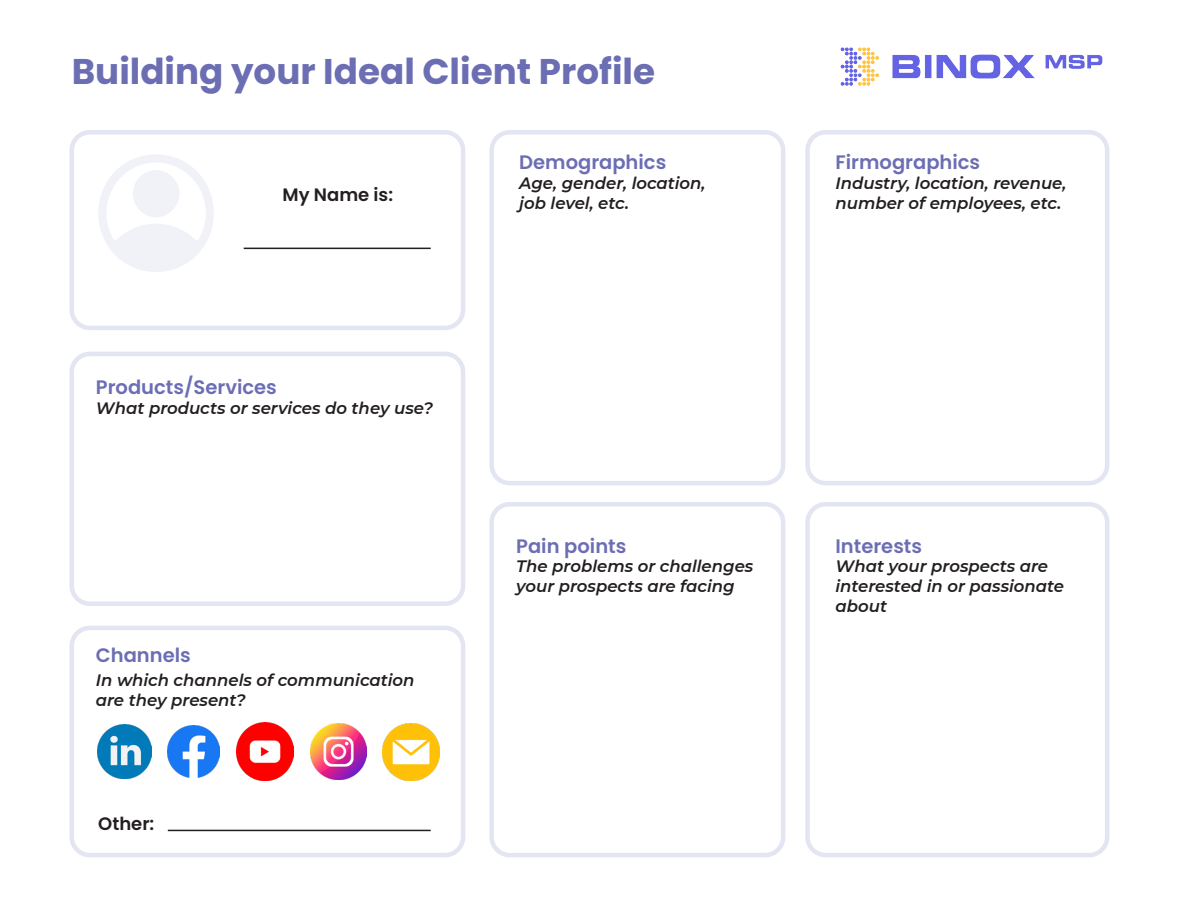
<style>
.page{position:relative;width:1188px;height:918px;background:#fff}
.page>*{position:absolute;margin:0;border:0;box-sizing:border-box;transform-origin:0 0}
.t1{font:700 35.7px "Poppins";color:#6c6eb4}
.t2{font:600 19.5px "Poppins";color:#6c6eb4}
.t3{font:600 18px "Poppins";color:#231f20}
.t4{font:italic 600 16.5px/19.8px "Montserrat";color:#231f20}
</style>
<div class="page">
<div style="left:69px;top:130px;width:396px;height:200px;border:4px solid #e3e5f2;border-radius:18px"></div>
<div style="left:69px;top:352px;width:396px;height:254px;border:4px solid #e3e5f2;border-radius:18px"></div>
<div style="left:69px;top:626px;width:396px;height:231px;border:4px solid #e3e5f2;border-radius:18px"></div>
<svg style="left:99px;top:155px;width:114px;height:117px"></svg>
<div style="left:133px;top:170px;width:46px;height:47px;background:#f1f2f8;border-radius:50%"></div>
<hr style="left:244px;top:248px;width:187px;height:1px;background:#231f20">
<hr style="left:168px;top:830px;width:263px;height:1px;background:#231f20">
<div style="left:489px;top:130px;width:296px;height:355px;border:4px solid #e3e5f2;border-radius:18px"></div>
<div style="left:805px;top:130px;width:304px;height:355px;border:4px solid #e3e5f2;border-radius:18px"></div>
<div style="left:489px;top:502px;width:296px;height:355px;border:4px solid #e3e5f2;border-radius:18px"></div>
<div style="left:805px;top:502px;width:304px;height:355px;border:4px solid #e3e5f2;border-radius:18px"></div>
<img style="left:840px;top:47px;width:263px;height:39px">
<img style="left:97px;top:725px;width:55px;height:54px">
<img style="left:168px;top:726px;width:52px;height:52px">
<img style="left:236px;top:723px;width:58px;height:58px">
<img style="left:310px;top:724px;width:56px;height:56px">
<img style="left:383px;top:723px;width:56px;height:57px">
<h1 class="t1" style="left:72px;top:51px;width:585px">Building your Ideal Client Profile</h1>
<p class="t3" style="left:283px;top:185px;width:112px">My Name is:</p>
<p class="t2" style="left:96px;top:376px;width:182px">Products/Services</p>
<p class="t4" style="left:96px;top:398px;width:339px">What products or services do they use?</p>
<p class="t2" style="left:96px;top:644px;width:96px">Channels</p>
<p class="t4" style="left:96px;top:670px;width:320px">In which channels of communication are they present?</p>
<p class="t3" style="left:98px;top:814px;width:58px">Other:</p>
<p class="t2" style="left:519px;top:151px;width:149px">Demographics</p>
<p class="t4" style="left:519px;top:173px;width:188px">Age, gender, location, job level, etc.</p>
<p class="t2" style="left:516px;top:534px;width:112px">Pain points</p>
<p class="t4" style="left:516px;top:556px;width:239px">The problems or challenges your prospects are facing</p>
<p class="t2" style="left:836px;top:151px;width:146px">Firmographics</p>
<p class="t4" style="left:836px;top:173px;width:233px">Industry, location, revenue, number of employees, etc.</p>
<p class="t2" style="left:836px;top:534px;width:88px">Interests</p>
<p class="t4" style="left:836px;top:556px;width:230px">What your prospects are interested in or passionate about</p>
</div>
